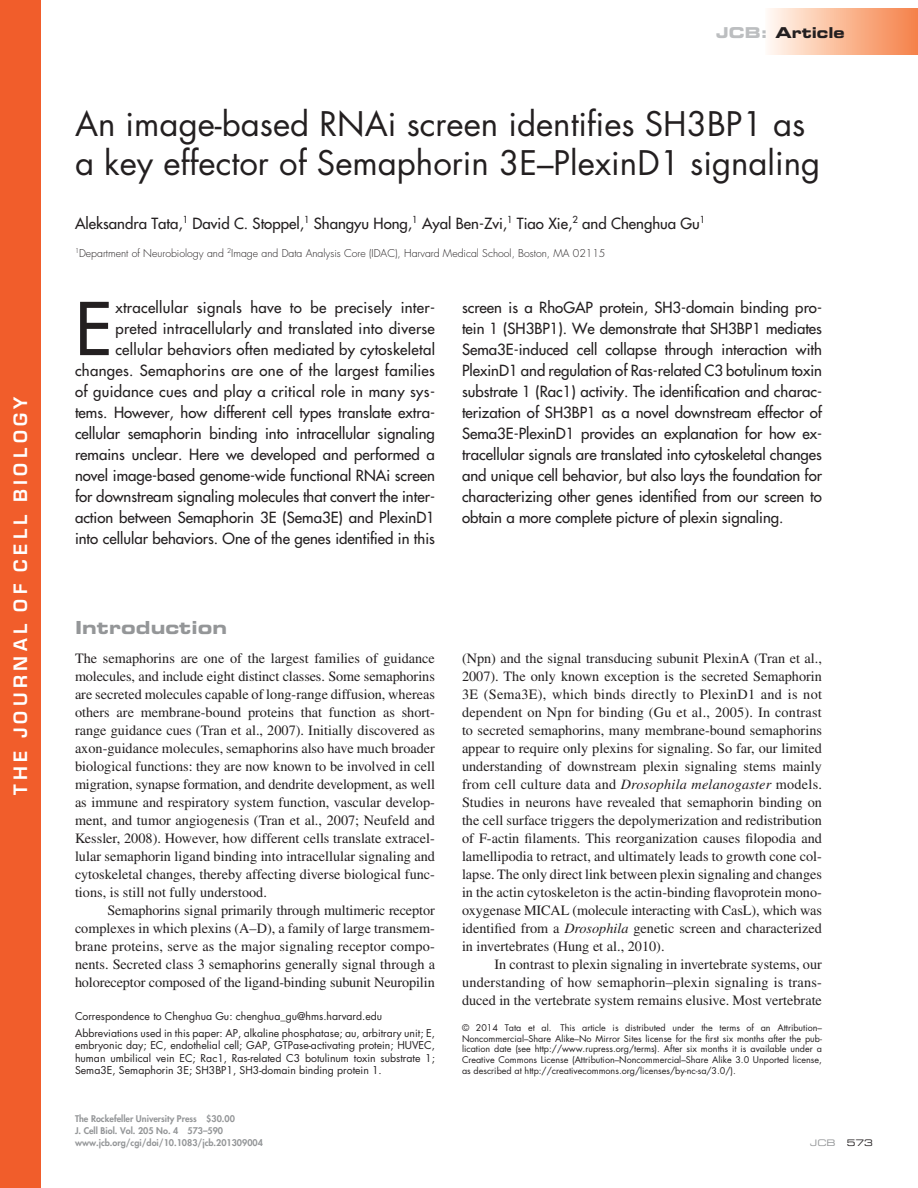
<style>
.page{position:relative;width:918px;height:1188px;background:#fff}
.page>*{position:absolute;margin:0;border:0;box-sizing:border-box;transform-origin:0 0}
.t1{font:500 70.65px "Futura Std";color:#231f20}
.t2{font:33px/38.2px "Futura Std";color:#231f20}
.t3{font:600 18px "Eurostile";letter-spacing:.25em;color:#fff}
.t4{font:18px "Eurostile LT Std Bold Ex 2";letter-spacing:.005em;color:#949698}
.t5{font:500 15px/21px "Futura Std";color:#231f20;text-align:right}
.t6{font:15px "Eurostile LT Std Bold Ex 2";color:#231f20}
.t7{font:14.25px/18px "Times LT Std";color:#231f20;text-align:justify}
.t8{font:10.5px/12.3px "Futura Std";color:#231f20}
.t9{font:300 10.5px "Futura Std";color:#231f20}
.t10{font:9px/10.8px "Futura Std";color:#231f20;text-align:justify}
.t11{font:800 9px/12px "Futura Std";color:#949698}
.t12{font:9px "Eurostile LT Std Ex 2";color:#949698}
.t13{font:9px "Eurostile LT Std Ex 2";color:#231f20}
.s1{color:#bcbec0}
.s2{font-style:italic}
</style>
<div class="page">
<div style="left:763px;top:8px;width:155px;height:47px;background:linear-gradient(to right,#fffbf4,#f57f45)"></div>
<div style="left:0;top:0;width:40px;height:1188px;background:#f15d2b"></div>
<p class="t3" style="left:13px;top:795px;width:400px;rotate:-90deg">THE JOURNAL OF CELL BIOLOGY</p>
<p class="t6" style="left:716px;top:22px;width:130px"><span class="s1">JCB:</span> Article</p>
<h2 class="t2" style="left:75px;top:105px;width:747px">An image-based RNAi screen identifies SH3BP1 as a key effector of Semaphorin 3E–PlexinD1 signaling</h2>
<p class="t5" style="left:75px;top:213px;width:632px">Aleksandra Tata,<sup>1</sup> David C. Stoppel,<sup>1</sup> Shangyu Hong,<sup>1</sup> Ayal Ben-Zvi,<sup>1</sup> Tiao Xie,<sup>2</sup> and Chenghua Gu<sup>1</sup></p>
<p class="t9" style="left:75px;top:247px;width:532px"><sup>1</sup>Department of Neurobiology and <sup>2</sup>Image and Data Analysis Core (IDAC), Harvard Medical School, Boston, MA 02115</p>
<p class="t5" style="left:75px;top:297px;width:362px">xtracellular signals have to be precisely inter&shy;preted intracellularly and translated into diverse cellular behaviors often mediated by cytoskeletal changes. Semaphorins are one of the largest families of guidance cues and play a critical role in many sys&shy;tems. However, how different cell types translate extra&shy;cellular semaphorin binding into intracellular signaling remains unclear. Here we developed and performed a novel image-based genome-wide functional RNAi screen for downstream signaling molecules that convert the inter&shy;action between Semaphorin 3E (Sema3E) and PlexinD1 into cellular behaviors. One of the genes identified in this</p>
<p class="t5" style="left:462px;top:297px;width:362px;text-align:justify">screen is a RhoGAP protein, SH3-domain binding pro&shy;tein 1 (SH3BP1). We demonstrate that SH3BP1 mediates Sema3E-induced cell collapse through interaction with PlexinD1 and regulation of Ras-related C3 botulinum toxin substrate 1 (Rac1) activity. The identification and charac&shy;terization of SH3BP1 as a novel downstream effector of Sema3E-PlexinD1 provides an explanation for how ex&shy;tracellular signals are translated into cytoskeletal changes and unique cell behavior, but also lays the foundation for characterizing other genes identified from our screen to obtain a more complete picture of plexin signaling.</p>
<h1 class="t1" style="left:75px;top:285px;width:38px">E</h1>
<p class="t4" style="left:75px;top:615px;width:154px">Introduction</p>
<p class="t7" style="left:75px;top:649px;width:362px">The semaphorins are one of the largest families of guidance molecules, and include eight distinct classes. Some semaphorins are secreted molecules capable of long-range diffusion, whereas others are membrane-bound proteins that function as short&shy;range guidance cues (Tran et al., 2007). Initially discovered as axon-guidance molecules, semaphorins also have much broader biological functions: they are now known to be involved in cell migration, synapse formation, and dendrite development, as well as immune and respiratory system function, vascular develop&shy;ment, and tumor angiogenesis (Tran et al., 2007; Neufeld and Kessler, 2008). However, how different cells translate extracel&shy;lular semaphorin ligand binding into intracellular signaling and cytoskeletal changes, thereby affecting diverse biological func&shy;tions, is still not fully understood.</p>
<p class="t7" style="left:75px;top:901px;width:362px;text-indent:32px">Semaphorins signal primarily through multimeric receptor complexes in which plexins (A–D), a family of large transmem&shy;brane proteins, serve as the major signaling receptor compo&shy;nents. Secreted class 3 semaphorins generally signal through a holoreceptor composed of the ligand-binding subunit Neuropilin</p>
<p class="t8" style="left:75px;top:1008px;width:361px;line-height:16.8px">Correspondence to Chenghua Gu: chenghua_gu@hms.harvard.edu<br>Abbreviations used in this paper: AP, alkaline phosphatase; au, arbitrary unit; E,</p>
<p class="t8" style="left:75px;top:1039px;width:362px;text-align:justify">embryonic day; EC, endothelial cell; GAP, GTPase-activating protein; HUVEC, human umbilical vein EC; Rac1, Ras-related C3 botulinum toxin substrate 1; Sema3E, Semaphorin 3E; SH3BP1, SH3-domain binding protein 1.</p>
<p class="t11" style="left:75px;top:1112px;width:189px">The Rockefeller University Press $30.00<br>J. Cell Biol. Vol. 205 No. 4 573–590 www.jcb.org/cgi/doi/10.1083/jcb.201309004</p>
<p class="t7" style="left:462px;top:649px;width:362px">(Npn) and the signal transducing subunit PlexinA (Tran et al., 2007). The only known exception is the secreted Semaphorin 3E (Sema3E), which binds directly to PlexinD1 and is not dependent on Npn for binding (Gu et al., 2005). In contrast to secreted semaphorins, many membrane-bound semaphorins appear to require only plexins for signaling. So far, our limited understanding of downstream plexin signaling stems mainly from cell culture data and <span class="s2">Drosophila melanogaster</span> models.<br>Studies in neurons have revealed that semaphorin binding on the cell surface triggers the depolymerization and redistribution of F-actin filaments. This reorganization causes filopodia and lamellipodia to retract, and ultimately leads to growth cone col&shy;lapse. The only direct link between plexin signaling and changes in the actin cytoskeleton is the actin-binding flavoprotein mono&shy;oxygenase MICAL (molecule interacting with CasL), which was identified from a <span class="s2">Drosophila</span> genetic screen and characterized in invertebrates (Hung et al., 2010).</p>
<p class="t7" style="left:462px;top:955px;width:361px;text-indent:32px">In contrast to plexin signaling in invertebrate systems, our understanding of how semaphorin–plexin signaling is trans&shy;duced in the vertebrate system remains elusive. Most vertebrate</p>
<p class="t10" style="left:462px;top:1022px;width:362px">© 2014 Tata et al. This article is distributed under the terms of an Attribution– Noncommercial–Share Alike–No Mirror Sites license for the first six months after the pub&shy;lication date (see http://www.rupress.org/terms). After six months it is available under a Creative Commons License (Attribution–Noncommercial–Share Alike 3.0 Unported license, as described at http://creativecommons.org/licenses/by-nc-sa/3.0/).</p>
<p class="t12" style="left:810px;top:1136px;width:27px">JCB</p>
<p class="t13" style="left:847px;top:1136px;width:28px">573</p>
</div>
